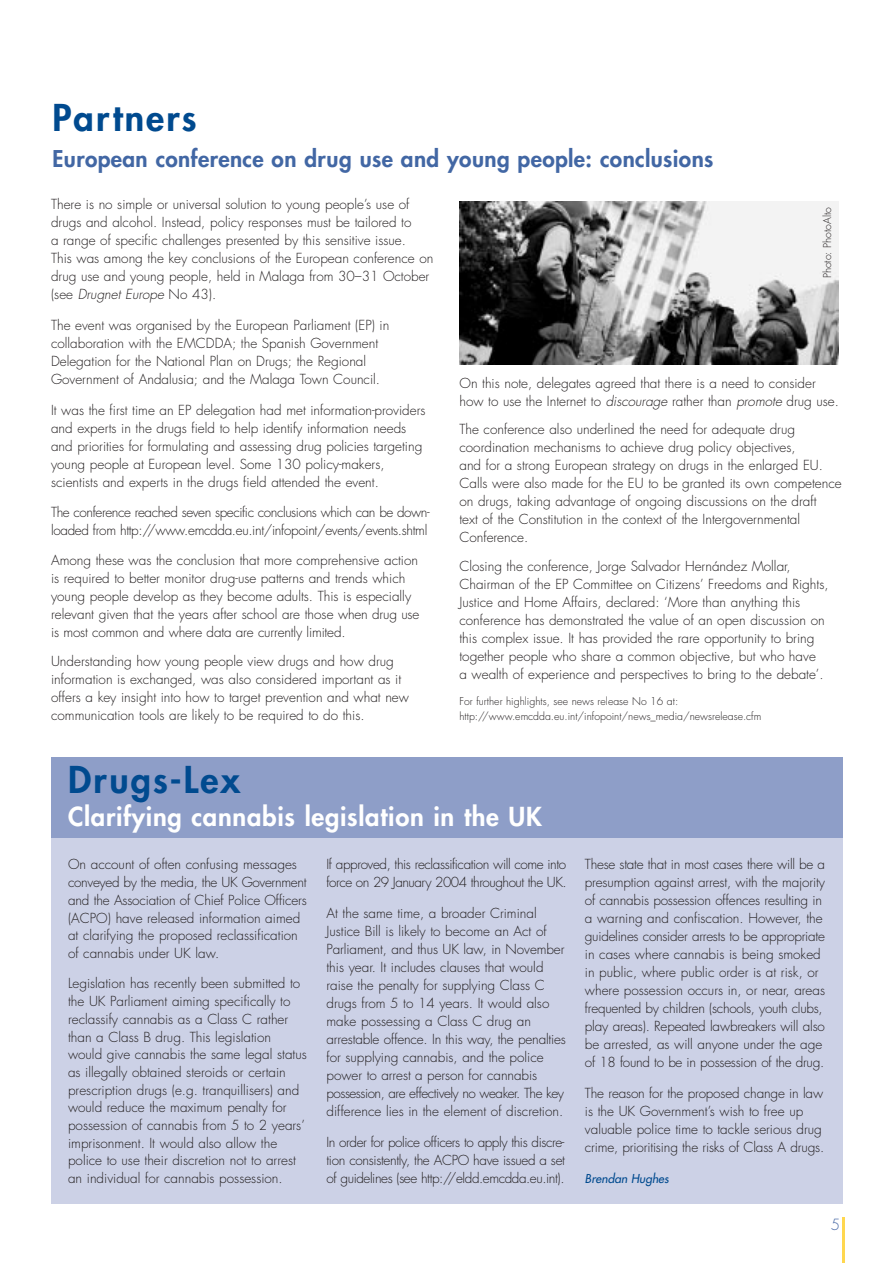
<style>
.page{position:relative;width:893px;height:1263px;background:#fff}
.page>*{position:absolute;margin:0;border:0;box-sizing:border-box;transform-origin:0 0}
.t1{font:800 36px "Futura";letter-spacing:.06em;color:#004a8f}
.t2{font:800 25.5px "Futura";letter-spacing:.03em;color:#fff}
.t3{font:800 22.5px "Futura";letter-spacing:.015em;color:#4267a4}
.t4{font:300 15px "Futura";color:#4d6da8}
.t5{font:300 13.5px/18px "Futura";color:#231f20}
.t6{font:300 13.5px/18px "Futura";letter-spacing:-.03em;color:#231f20}
.t7{font:italic 12px "Futura";color:#004a8f}
.t8{font:300 10.5px/15px "Futura";color:#231f20}
.s1{font-style:italic}
</style>
<div class="page">
<div style="left:51px;top:831px;width:791px;height:372px;background:#ccd1e6"></div>
<hr style="left:842px;top:1218px;width:2px;height:45px;background:#ffd74f">
<div style="left:51px;top:757px;width:791px;height:81px;background:#8e9ec8"></div>
<img style="left:459px;top:202px;width:379px;height:162px">
<h1 class="t1" style="left:53px;top:101px;width:145px">Partners</h1>
<h3 class="t3" style="left:53px;top:148px;width:662px">European conference on drug use and young people: conclusions</h3>
<p class="t5" style="left:51px;top:196px;width:384px">There is no simple or universal solution to young people’s use of drugs and alcohol. Instead, policy responses must be tailored to<br>a range of specific challenges presented by this sensitive issue.<br>This was among the key conclusions of the European conference on drug use and young people, held in Malaga from 30–31 October (see <span class="s1">Drugnet Europe</span> No 43).</p>
<p class="t5" style="left:51px;top:317px;width:340px">The event was organised by the European Parliament (EP) in collaboration with the EMCDDA; the Spanish Government Delegation for the National Plan on Drugs; the Regional Government of Andalusia; and the Malaga Town Council.</p>
<p class="t5" style="left:51px;top:402px;width:376px">It was the first time an EP delegation had met information-providers and experts in the drugs field to help identify information needs and priorities for formulating and assessing drug policies targeting young people at European level. Some 130 policy-makers, scientists and experts in the drugs field attended the event.</p>
<p class="t6" style="left:51px;top:505px;width:380px">The conference reached seven specific conclusions which can be down&shy;loaded from http://www.emcdda.eu.int/infopoint/events/events.shtml</p>
<p class="t5" style="left:51px;top:553px;width:370px">Among these was the conclusion that more comprehensive action is required to better monitor drug-use patterns and trends which young people develop as they become adults. This is especially relevant given that the years after school are those when drug use is most common and where data are currently limited.</p>
<p class="t5" style="left:51px;top:653px;width:359px">Understanding how young people view drugs and how drug information is exchanged, was also considered important as it offers a key insight into how to target prevention and what new communication tools are likely to be required to do this.</p>
<p class="t8" style="left:820px;top:278px;width:73px;rotate:-90deg">Photo: PhotoAlto</p>
<p class="t5" style="left:459px;top:375px;width:381px">On this note, delegates agreed that there is a need to consider how to use the Internet to <span class="s1">discourage</span> rather than <span class="s1">promote</span> drug use.</p>
<p class="t5" style="left:459px;top:422px;width:384px">The conference also underlined the need for adequate drug coordination mechanisms to achieve drug policy objectives,<br>and for a strong European strategy on drugs in the enlarged EU.<br>Calls were also made for the EU to be granted its own competence on drugs, taking advantage of ongoing discussions on the draft<br>text of the Constitution in the context of the Intergovernmental Conference.</p>
<p class="t5" style="left:459px;top:558px;width:370px">Closing the conference, Jorge Salvador Hernández Mollar, Chairman of the EP Committee on Citizens’ Freedoms and Rights, Justice and Home Affairs, declared: ‘More than anything this conference has demonstrated the value of an open discussion on this complex issue. It has provided the rare opportunity to bring together people who share a common objective, but who have<br>a wealth of experience and perspectives to bring to the debate’.</p>
<p class="t8" style="left:459px;top:694px;width:303px">For further highlights, see news release No 16 at: http://www.emcdda.eu.int/infopoint/news_media/newsrelease.cfm</p>
<h1 class="t1" style="left:68px;top:762px;width:174px">Drugs-Lex</h1>
<h2 class="t2" style="left:68px;top:805px;width:475px">Clarifying cannabis legislation in the UK</h2>
<p class="t5" style="left:68px;top:857px;width:240px">On account of often confusing messages conveyed by the media, the UK Government and the Association of Chief Police Officers (ACPO) have released information aimed at clarifying the proposed reclassification of cannabis under UK law.</p>
<p class="t5" style="left:68px;top:976px;width:240px">Legislation has recently been submitted to the UK Parliament aiming specifically to reclassify cannabis as a Class C rather than a Class B drug. This legislation would give cannabis the same legal status as illegally obtained steroids or certain prescription drugs (e.g. tranquillisers) and would reduce the maximum penalty for possession of cannabis from 5 to 2 years’ imprisonment. It would also allow the police to use their discretion not to arrest an individual for cannabis possession.</p>
<p class="t6" style="left:326px;top:857px;width:242px">If approved, this reclassification will come into force on 29 January 2004 throughout the UK.</p>
<p class="t5" style="left:326px;top:905px;width:241px">At the same time, a broader Criminal Justice Bill is likely to become an Act of Parliament, and thus UK law, in November this year. It includes clauses that would raise the penalty for supplying Class C drugs from 5 to 14 years. It would also make possessing a Class C drug an arrestable offence. In this way, the penalties for supplying cannabis, and the police power to arrest a person for cannabis possession, are effectively no weaker. The key difference lies in the element of discretion.</p>
<p class="t5" style="left:326px;top:1134px;width:240px;text-align:justify">In order for police officers to apply this discre&shy;tion consistently, the ACPO have issued a set of guidelines (see http://eldd.emcdda.eu.int).</p>
<p class="t5" style="left:585px;top:857px;width:242px">These state that in most cases there will be a presumption against arrest, with the majority of cannabis possession offences resulting in a warning and confiscation. However, the guidelines consider arrests to be appropriate in cases where cannabis is being smoked in public, where public order is at risk, or where possession occurs in, or near, areas frequented by children (schools, youth clubs, play areas). Repeated lawbreakers will also be arrested, as will anyone under the age of 18 found to be in possession of the drug.</p>
<p class="t5" style="left:585px;top:1085px;width:241px">The reason for the proposed change in law is the UK Government’s wish to free up valuable police time to tackle serious drug crime, prioritising the risks of Class A drugs.</p>
<p class="t7" style="left:585px;top:1173px;width:85px">Brendan Hughes</p>
<p class="t4" style="left:830px;top:1217px;width:11px">5</p>
</div>
